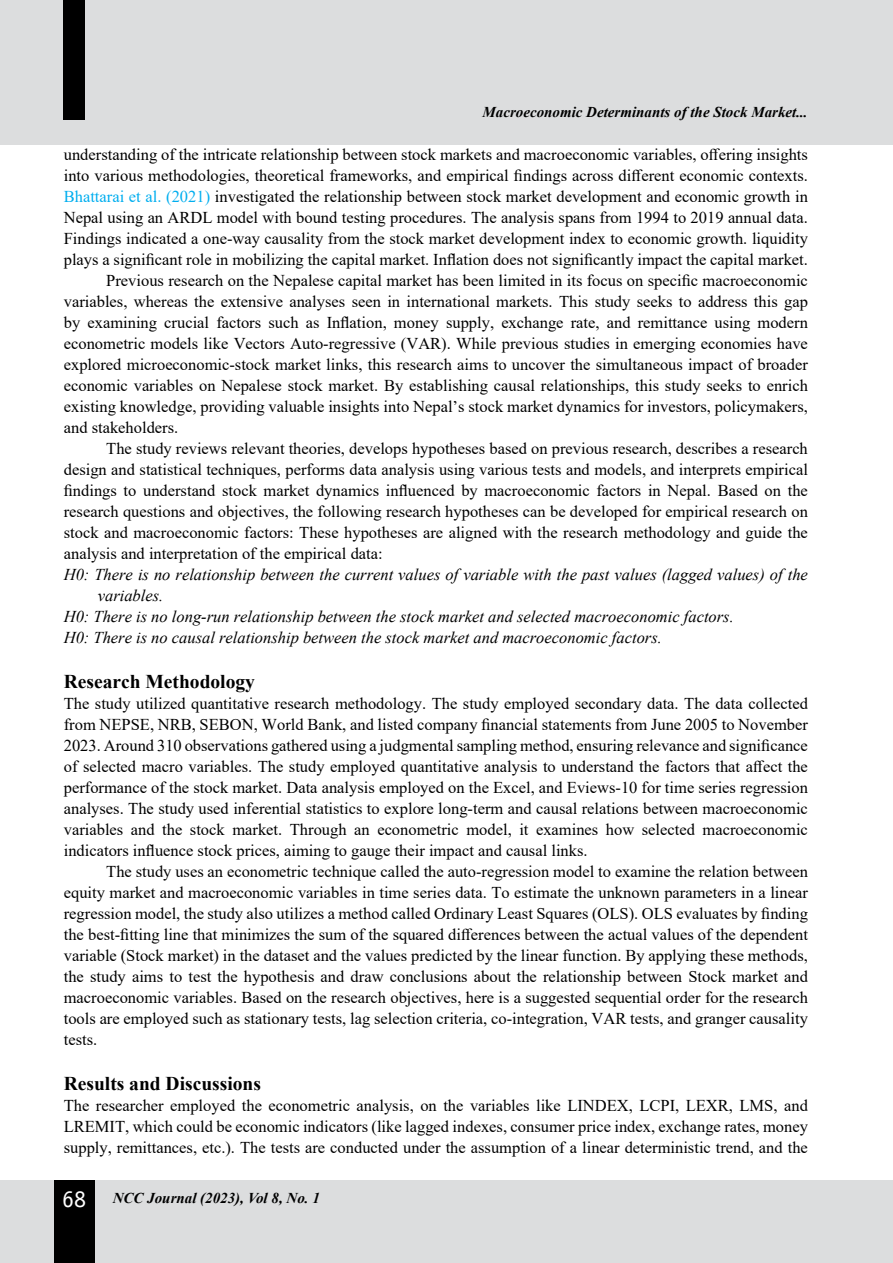
<style>
.page{position:relative;width:893px;height:1263px;background:#fff}
.page>*{position:absolute;margin:0;border:0;box-sizing:border-box;transform-origin:0 0}
.t1{font:700 19.5px "Times New Roman";color:#000}
.t2{font:16.5px/21px "Times New Roman";color:#000;text-align:justify}
.t3{font:italic 16.5px "Times New Roman";color:#000}
.t4{font:italic 700 15px "Times New Roman";color:#000}
.s1{color:#00aeef}
.s2{font-family:"Officina Sans Std";font-weight:400;font-style:normal;font-size:24px;color:#fff}
</style>
<div class="page">
<div style="left:0;top:0;width:893px;height:145px;background:#dcddde"></div>
<div style="left:0;top:1180px;width:893px;height:83px;background:#dcddde"></div>
<div style="left:63px;top:0;width:22px;height:120px;background:#000"></div>
<div style="left:54px;top:1180px;width:40px;height:83px;background:#000"></div>
<p class="t4" style="left:483px;top:102px;width:327px">Macroeconomic Determinants of the Stock Market...</p>
<p class="t2" style="left:64px;top:144px;width:746px">understanding of the intricate relationship between stock markets and macroeconomic variables, offering insights</p>
<p class="t2" style="left:64px;top:165px;width:746px">into various methodologies, theoretical frameworks, and empirical findings across different economic contexts.</p>
<p class="t2" style="left:64px;top:186px;width:746px"><span class="s1">Bhattarai et al. (2021)</span> investigated the relationship between stock market development and economic growth in</p>
<p class="t2" style="left:64px;top:207px;width:746px">Nepal using an ARDL model with bound testing procedures. The analysis spans from 1994 to 2019 annual data.</p>
<p class="t2" style="left:64px;top:228px;width:746px">Findings indicated a one-way causality from the stock market development index to economic growth. liquidity</p>
<p class="t2" style="left:64px;top:249px;width:746px">plays a significant role in mobilizing the capital market. Inflation does not significantly impact the capital market.</p>
<p class="t2" style="left:106px;top:270px;width:703px">Previous research on the Nepalese capital market has been limited in its focus on specific macroeconomic</p>
<p class="t2" style="left:64px;top:291px;width:746px">variables, whereas the extensive analyses seen in international markets. This study seeks to address this gap</p>
<p class="t2" style="left:64px;top:312px;width:746px">by examining crucial factors such as Inflation, money supply, exchange rate, and remittance using modern</p>
<p class="t2" style="left:64px;top:333px;width:746px">econometric models like Vectors Auto-regressive (VAR). While previous studies in emerging economies have</p>
<p class="t2" style="left:64px;top:354px;width:746px">explored microeconomic-stock market links, this research aims to uncover the simultaneous impact of broader</p>
<p class="t2" style="left:64px;top:375px;width:746px">economic variables on Nepalese stock market. By establishing causal relationships, this study seeks to enrich</p>
<p class="t2" style="left:64px;top:396px;width:746px">existing knowledge, providing valuable insights into Nepal’s stock market dynamics for investors, policymakers,</p>
<p class="t2" style="left:64px;top:417px;width:116px">and stakeholders.</p>
<p class="t2" style="left:106px;top:438px;width:703px">The study reviews relevant theories, develops hypotheses based on previous research, describes a research</p>
<p class="t2" style="left:64px;top:459px;width:746px">design and statistical techniques, performs data analysis using various tests and models, and interprets empirical</p>
<p class="t2" style="left:64px;top:480px;width:746px">findings to understand stock market dynamics influenced by macroeconomic factors in Nepal. Based on the</p>
<p class="t2" style="left:64px;top:501px;width:746px">research questions and objectives, the following research hypotheses can be developed for empirical research on</p>
<p class="t2" style="left:64px;top:522px;width:746px">stock and macroeconomic factors: These hypotheses are aligned with the research methodology and guide the</p>
<p class="t2" style="left:64px;top:543px;width:320px">analysis and interpretation of the empirical data:</p>
<p class="t3" style="left:64px;top:563px;width:746px">H0: There is no relationship between the current values of variable with the past values (lagged values) of the</p>
<p class="t3" style="left:98px;top:584px;width:67px">variables.</p>
<p class="t3" style="left:64px;top:605px;width:671px">H0: There is no long-run relationship between the stock market and selected macroeconomic factors.</p>
<p class="t3" style="left:64px;top:626px;width:600px">H0: There is no causal relationship between the stock market and macroeconomic factors.</p>
<p class="t1" style="left:64px;top:668px;width:193px">Research Methodology</p>
<p class="t2" style="left:64px;top:693px;width:746px">The study utilized quantitative research methodology. The study employed secondary data. The data collected from NEPSE, NRB, SEBON, World Bank, and listed company financial statements from June 2005 to November 2023. Around 310 observations gathered using a judgmental sampling method, ensuring relevance and significance of selected macro variables. The study employed quantitative analysis to understand the factors that affect the performance of the stock market. Data analysis employed on the Excel, and Eviews-10 for time series regression analyses. The study used inferential statistics to explore long-term and causal relations between macroeconomic variables and the stock market. Through an econometric model, it examines how selected macroeconomic indicators influence stock prices, aiming to gauge their impact and causal links.</p>
<p class="t2" style="left:64px;top:861px;width:746px;text-indent:43px">The study uses an econometric technique called the auto-regression model to examine the relation between equity market and macroeconomic variables in time series data. To estimate the unknown parameters in a linear regression model, the study also utilizes a method called Ordinary Least Squares (OLS). OLS evaluates by finding the best-fitting line that minimizes the sum of the squared differences between the actual values of the dependent variable (Stock market) in the dataset and the values predicted by the linear function. By applying these methods, the study aims to test the hypothesis and draw conclusions about the relationship between Stock market and macroeconomic variables. Based on the research objectives, here is a suggested sequential order for the research tools are employed such as stationary tests, lag selection criteria, co-integration, VAR tests, and granger causality tests.</p>
<p class="t1" style="left:64px;top:1070px;width:199px">Results and Discussions</p>
<p class="t2" style="left:64px;top:1095px;width:746px">The researcher employed the econometric analysis, on the variables like LINDEX, LCPI, LEXR, LMS, and LREMIT, which could be economic indicators (like lagged indexes, consumer price index, exchange rates, money supply, remittances, etc.). The tests are conducted under the assumption of a linear deterministic trend, and the</p>
<p class="t4" style="left:62px;top:1187px;width:259px"><span class="s2">68</span> NCC Journal (2023), Vol 8, No. 1</p>
</div>
